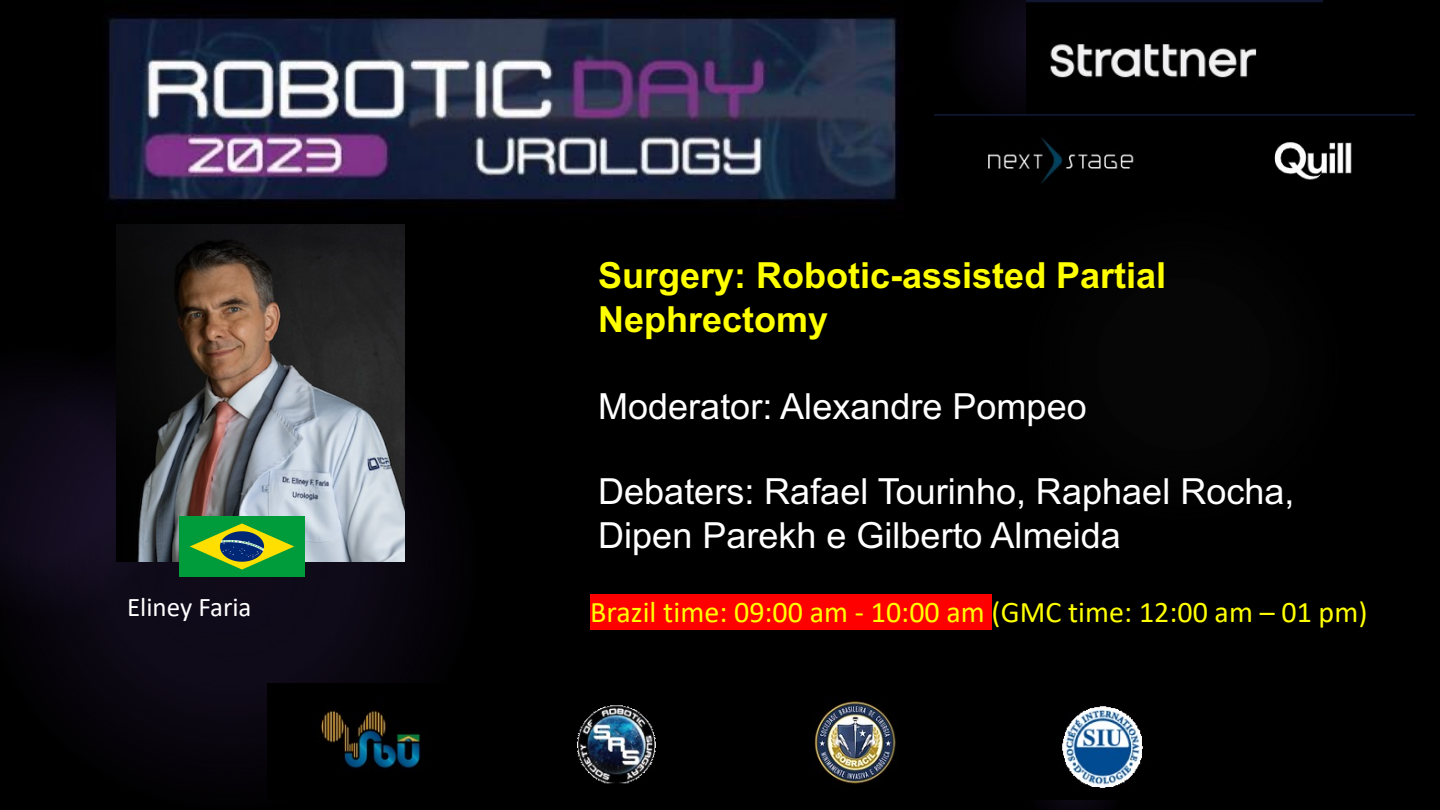
<style>
.page{position:relative;width:1440px;height:810px;background:#000}
.page>*{position:absolute;margin:0;border:0;box-sizing:border-box;transform-origin:0 0}
.t1{font:36px/43.5px "Arial";color:#fff}
.t2{font:700 36px/43.5px "Arial";color:#ff0}
.t3{font:30px "Calibri";color:#ff0}
.t4{font:27px "Calibri";color:#fff}
</style>
<div class="page">
<img style="left:0;top:315px;width:477px;height:495px">
<img style="left:0;top:342px;width:180px;height:279px">
<div style="left:1017px;top:213px;width:333px;height:318px;background:#020202"></div>
<img style="left:945px;top:0;width:189px;height:114px">
<img style="left:1017px;top:799px;width:117px;height:11px">
<div style="left:590px;top:594px;width:265px;height:36px;background:#f00"></div>
<div style="left:855px;top:594px;width:9px;height:36px;background:#f00"></div>
<div style="left:864px;top:594px;width:7px;height:36px;background:#f00"></div>
<div style="left:871px;top:594px;width:121px;height:36px;background:#f00"></div>
<img style="left:80px;top:0;width:840px;height:225px">
<img style="left:267px;top:684px;width:918px;height:115px">
<img style="left:1026px;top:1px;width:297px;height:113px">
<img style="left:935px;top:114px;width:479px;height:99px">
<img style="left:116px;top:224px;width:288px;height:338px">
<img style="left:180px;top:516px;width:125px;height:61px">
<p class="t4" style="left:127px;top:590px;width:126px">Eliney Faria</p>
<p class="t2" style="left:598px;top:254px;width:570px">Surgery: Robotic-assisted Partial<br>Nephrectomy</p>
<p class="t1" style="left:598px;top:385px;width:490px">Moderator: Alexandre Pompeo</p>
<p class="t1" style="left:598px;top:470px;width:698px">Debaters: Rafael Tourinho, Raphael Rocha,<br>Dipen Parekh e Gilberto Almeida</p>
<p class="t3" style="left:590px;top:594px;width:779px">Brazil time: 09:00 am - 10:00 am (GMC time: 12:00 am – 01 pm)</p>
</div>
